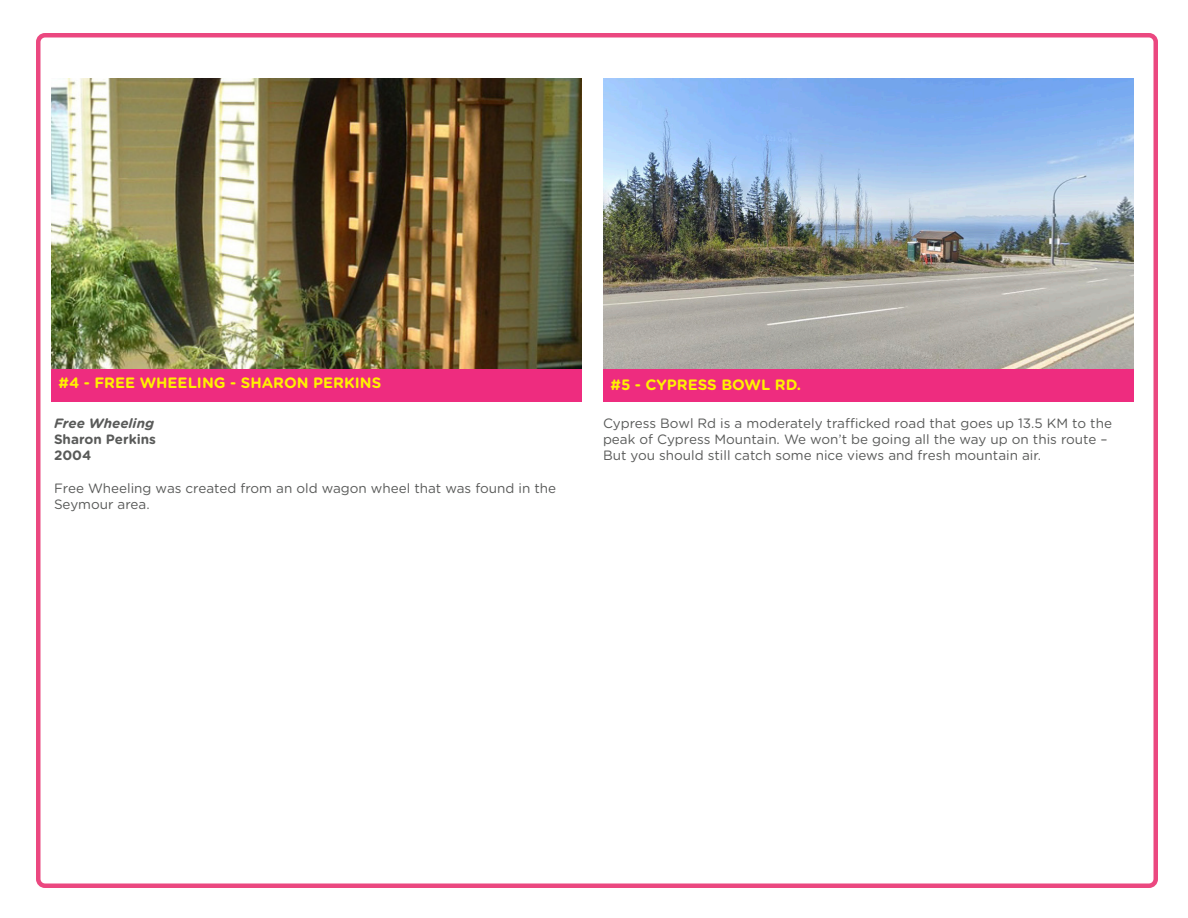
<style>
.page{position:relative;width:1188px;height:918px;background:#fff}
.page>*{position:absolute;margin:0;border:0;box-sizing:border-box;transform-origin:0 0}
.t1{font:700 15px "Gotham Rounded";color:#fff100}
.Paragraph_Style_1{font:13.5px/16.2px "Gotham Rounded";color:#595a59}
.Paragraph_Style_1-2{font:700 13.5px "Gotham Rounded";color:#595a59}
.Paragraph_Style_1-3{font:italic 700 13.5px "Gotham Rounded";color:#595a59}
</style>
<div class="page">
<div style="left:36px;top:33px;width:1122px;height:855px;border:4px solid #eb4880;border-radius:7px"></div>
<img style="left:603px;top:78px;width:531px;height:291px">
<img style="left:51px;top:78px;width:531px;height:291px">
<div style="left:603px;top:369px;width:531px;height:33px;background:#ee2c7f"></div>
<div style="left:51px;top:369px;width:531px;height:33px;background:#ee2c7f"></div>
<p class="t1" style="left:58px;top:372px;width:324px">#4 - FREE WHEELING - SHARON PERKINS</p>
<p class="t1" style="left:610px;top:374px;width:192px">#5 - CYPRESS BOWL RD.</p>
<p class="Paragraph_Style_1-3" style="left:54px;top:413px;width:102px">Free Wheeling</p>
<p class="Paragraph_Style_1-2" style="left:54px;top:429px;width:103px">Sharon Perkins</p>
<p class="Paragraph_Style_1-2" style="left:54px;top:446px;width:39px">2004</p>
<p class="Paragraph_Style_1" style="left:54px;top:479px;width:504px">Free Wheeling was created from an old wagon wheel that was found in the<br>Seymour area.</p>
<p class="Paragraph_Style_1" style="left:603px;top:414px;width:511px">Cypress Bowl Rd is a moderately trafficked road that goes up 13.5 KM to the peak of Cypress Mountain. We won’t be going all the way up on this route –<br>But you should still catch some nice views and fresh mountain air.</p>
</div>
